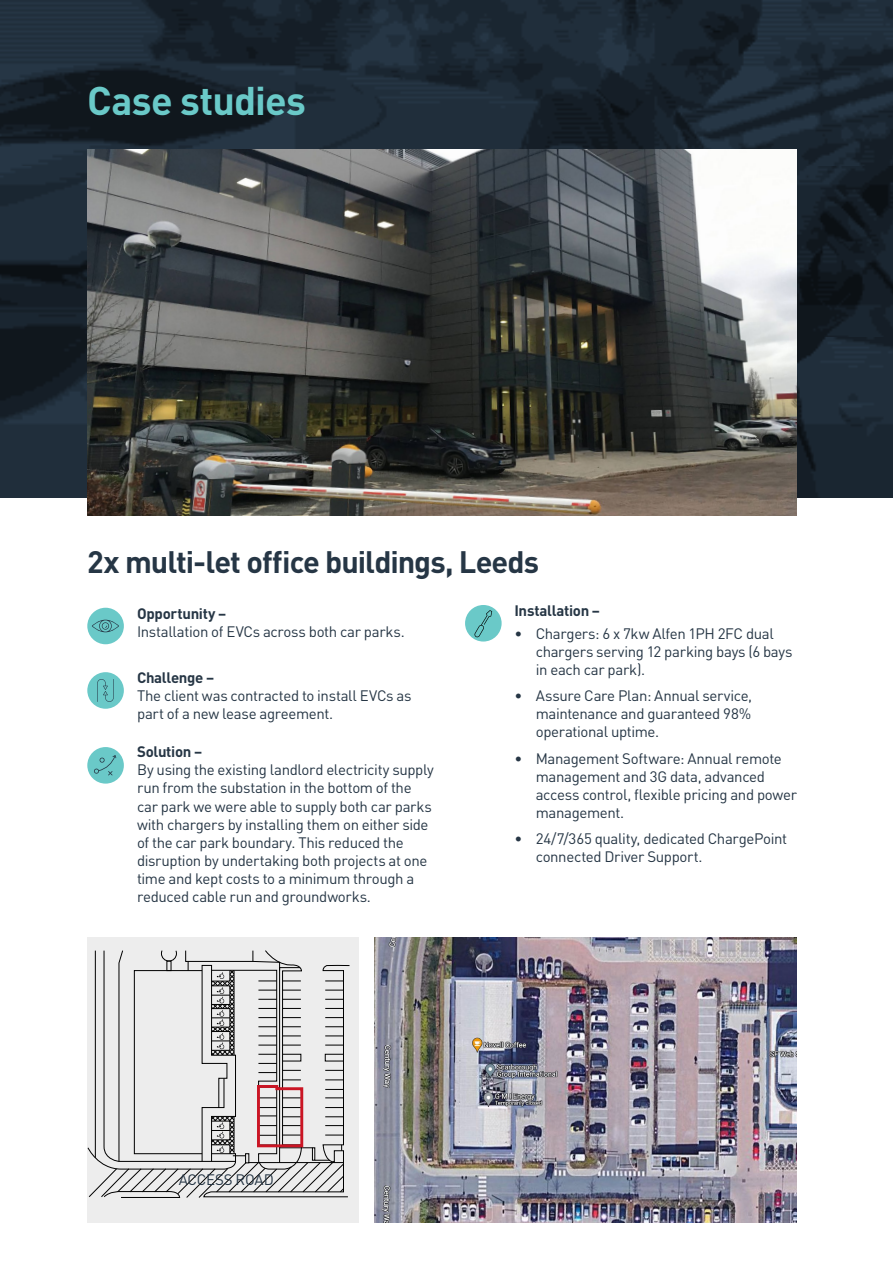
<style>
.page{position:relative;width:893px;height:1263px;background:#fff}
.page>*{position:absolute;margin:0;border:0;box-sizing:border-box;transform-origin:0 0}
.t1{font:700 39.45px "DIN Pro";letter-spacing:-.02em;color:#6ac9c8}
.t2{font:700 30.6px "DIN Pro";letter-spacing:-.03em;color:#263645}
.t3{font:15px/18px "DIN Pro";letter-spacing:-.025em;color:#263645}
.t4{font:700 15px "DIN Pro";letter-spacing:-.02em;color:#263645}
</style>
<div class="page">
<img style="left:0;top:0;width:893px;height:497px">
<img style="left:87px;top:149px;width:710px;height:367px">
<div style="left:87px;top:608px;width:37px;height:36px;background:#6ac9c8;border-radius:50%"></div>
<svg style="left:92px;top:620px;width:27px;height:12px"></svg>
<div style="left:87px;top:672px;width:37px;height:37px;background:#6ac9c8;border-radius:50%"></div>
<svg style="left:97px;top:679px;width:17px;height:23px"></svg>
<div style="left:87px;top:747px;width:37px;height:37px;background:#6ac9c8;border-radius:50%"></div>
<svg style="left:94px;top:755px;width:22px;height:20px"></svg>
<div style="left:465px;top:605px;width:37px;height:36px;background:#6ac9c8;border-radius:50%"></div>
<svg style="left:474px;top:610px;width:18px;height:28px"></svg>
<div style="left:87px;top:937px;width:272px;height:286px;background:#ededed"></div>
<img style="left:374px;top:937px;width:423px;height:286px">
<svg style="left:87px;top:950px;width:263px;height:248px"></svg>
<h1 class="t1" style="left:87px;top:74px;width:220px">Case studies</h1>
<h2 class="t2" style="left:87px;top:541px;width:453px">2x multi-let office buildings, Leeds</h2>
<p class="t4" style="left:137px;top:603px;width:91px">Opportunity –</p>
<p class="t3" style="left:137px;top:622px;width:269px">Installation of EVCs across both car parks.</p>
<p class="t4" style="left:137px;top:667px;width:79px">Challenge –</p>
<p class="t3" style="left:137px;top:686px;width:276px">The client was contracted to install EVCs as part of a new lease agreement.</p>
<p class="t4" style="left:137px;top:742px;width:67px">Solution –</p>
<p class="t3" style="left:137px;top:760px;width:298px">By using the existing landlord electricity supply run from the substation in the bottom of the car park we were able to supply both car parks with chargers by installing them on either side of the car park boundary. This reduced the disruption by undertaking both projects at one time and kept costs to a minimum through a reduced cable run and groundworks.</p>
<p class="t4" style="left:514px;top:601px;width:87px">Installation –</p>
<p class="t3" style="left:536px;top:624px;width:258px;text-indent:-21px">• Chargers: 6 x 7kw Alfen 1PH 2FC dual chargers serving 12 parking bays (6 bays in each car park).</p>
<p class="t3" style="left:536px;top:686px;width:218px;text-align:justify;text-indent:-21px">• Assure Care Plan: Annual service, maintenance and guaranteed 98% operational uptime.</p>
<p class="t3" style="left:536px;top:749px;width:263px;text-indent:-21px">• Management Software: Annual remote management and 3G data, advanced access control, flexible pricing and power management.</p>
<p class="t3" style="left:536px;top:829px;width:253px;text-indent:-21px">• 24/7/365 quality, dedicated ChargePoint connected Driver Support.</p>
<p class="t3" style="left:179px;top:1170px;width:97px">ACCESS ROAD</p>
</div>
